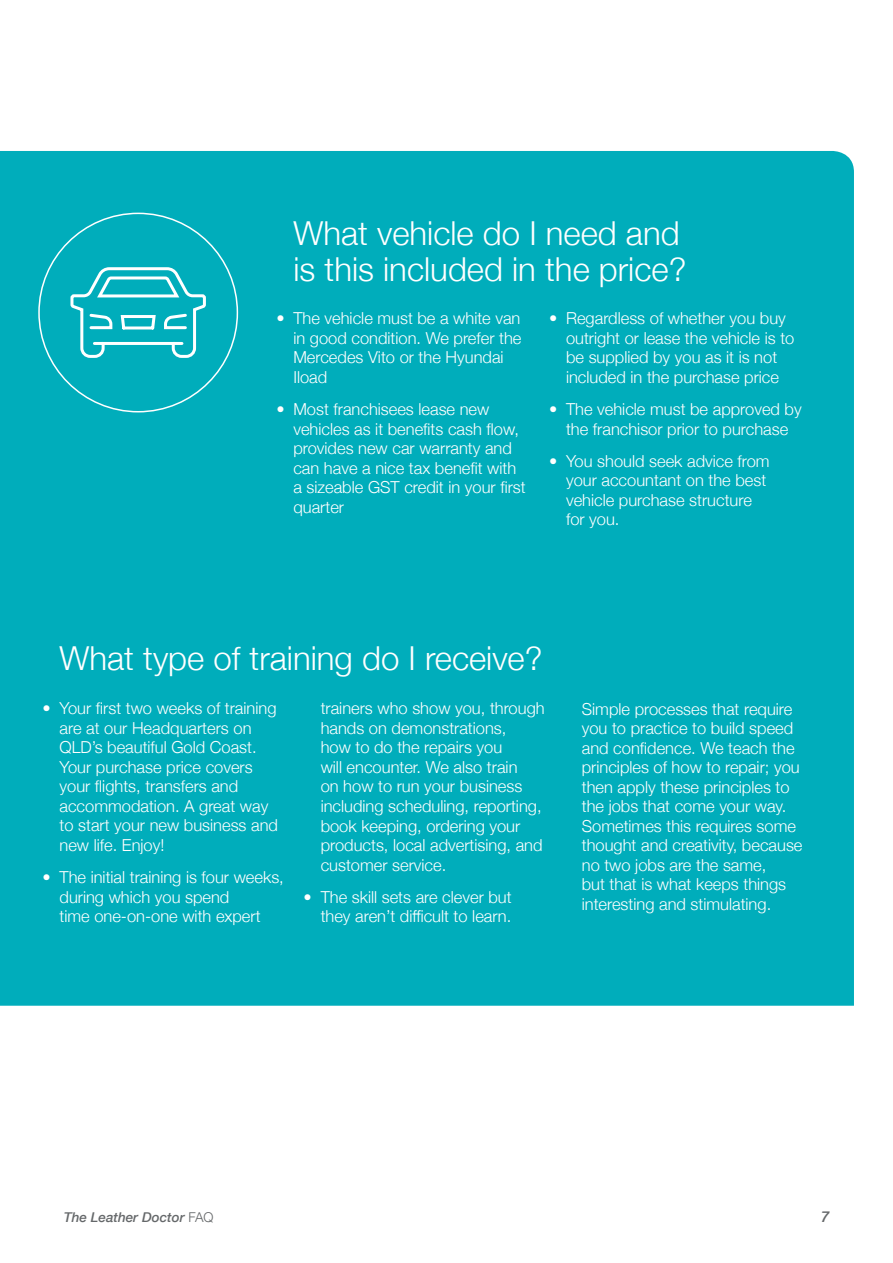
<style>
.page{position:relative;width:893px;height:1263px;background:#fff}
.page>*{position:absolute;margin:0;border:0;box-sizing:border-box;transform-origin:0 0}
.t1{font:300 33px/36px "Helvetica Neue";color:#fff}
.t2{font:300 16.5px/19.5px "Helvetica Neue";color:#fff}
.t3{font:italic 500 15px "Helvetica Neue";color:#65686a}
.t4{font:italic 500 13.5px "Helvetica Neue";color:#65686a}
.s1{font-weight:300;font-style:normal}
</style>
<div class="page">
<div style="left:0;top:151px;width:854px;height:855px;background:#00adbb"></div>
<svg style="left:69px;top:266px;width:139px;height:93px;background:#2fbcc7"></svg>
<h1 class="t1" style="left:293px;top:212px;width:394px">What vehicle do I need and is this included in the price?</h1>
<p class="t2" style="left:293px;top:307px;width:230px;text-indent:-17px">• The vehicle must be a white van in good condition. We prefer the<br>Mercedes Vito or the Hyundai<br>Iload</p>
<p class="t2" style="left:293px;top:398px;width:234px;text-indent:-17px">• Most franchisees lease new vehicles as it benefits cash flow, provides new car warranty and can have a nice tax benefit with a sizeable GST credit in your first quarter</p>
<p class="t2" style="left:566px;top:308px;width:230px;text-indent:-17px">• Regardless of whether you buy outright or lease the vehicle is to be supplied by you as it is not included in the purchase price</p>
<p class="t2" style="left:549px;top:398px;width:254px;text-align:center">• The vehicle must be approved by the franchisor prior to purchase</p>
<p class="t2" style="left:566px;top:450px;width:205px;text-indent:-17px">• You should seek advice from your accountant on the best vehicle purchase structure for you.</p>
<h1 class="t1" style="left:60px;top:638px;width:484px">What type of training do I receive?</h1>
<p class="t2" style="left:60px;top:698px;width:220px;text-indent:-17px">• Your first two weeks of training are at our Headquarters on<br>QLD’s beautiful Gold Coast.<br>Your purchase price covers your flights, transfers and accommodation. A great way to start your new business and new life. Enjoy!</p>
<p class="t2" style="left:60px;top:866px;width:226px;text-indent:-17px">• The initial training is four weeks, during which you spend<br>time one-on-one with expert</p>
<p class="t2" style="left:321px;top:698px;width:226px">trainers who show you, through hands on demonstrations,<br>how to do the repairs you<br>will encounter. We also train<br>on how to run your business including scheduling, reporting, book keeping, ordering your products, local advertising, and customer service.</p>
<p class="t2" style="left:304px;top:886px;width:210px;text-align:right">• The skill sets are clever but they aren’t difficult to learn.</p>
<p class="t2" style="left:582px;top:698px;width:222px">Simple processes that require you to practice to build speed and confidence. We teach the principles of how to repair; you then apply these principles to the jobs that come your way.<br>Sometimes this requires some thought and creativity, because no two jobs are the same,<br>but that is what keeps things interesting and stimulating.</p>
<p class="t4" style="left:64px;top:1206px;width:151px">The Leather Doctor <span class="s1">FAQ</span></p>
<p class="t3" style="left:821px;top:1204px;width:10px">7</p>
</div>
